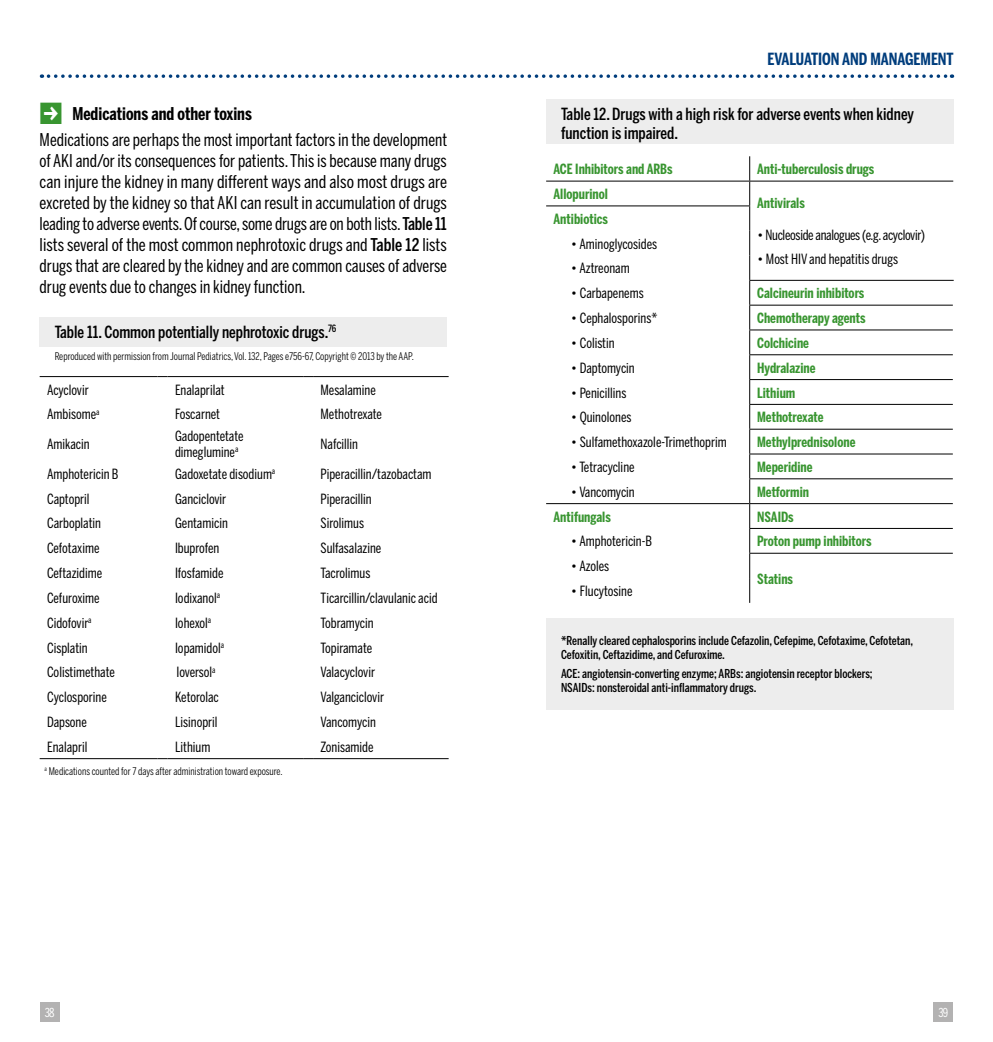
<style>
.page{position:relative;width:993px;height:1042px;background:#fff}
.page>*{position:absolute;margin:0;border:0;box-sizing:border-box;transform-origin:0 0}
.t1{font:17.5px/21px "Benton Sans Compressed";color:#000;text-align:justify}
.t2{font:700 17.5px "Benton Sans Compressed";color:#000}
.t3{font:500 16.62px/19.2px "Benton Sans Compressed";color:#000}
.t4{font:700 16.62px "Benton Sans Compressed";color:#003d7c}
.t5{font:14px/15.8px "Benton Sans Compressed";color:#000}
.t6{font:700 14px "Benton Sans Compressed";color:#389530}
.t7{font:14px "Benton Sans Compressed";letter-spacing:-.02em;color:#000}
.t8{font:500 12.25px/14px "Benton Sans Compressed";color:#000}
.t9{font:12.25px "Benton Sans Compressed";color:#fff}
.t10{font:10.5px "Benton Sans Compressed";color:#000}
.s1{font-family:"Mini Pics Directional SA";font-weight:400;font-size:26.25px;color:#389530}
.s2{font-weight:500}
</style>
<div class="page">
<div style="left:40px;top:1002px;width:20px;height:20px;background:#b3b2b2"></div>
<div style="left:933px;top:1002px;width:19px;height:20px;background:#b3b2b2"></div>
<svg style="left:48px;top:74px;width:904px;height:4px"></svg>
<div style="left:40px;top:317px;width:407px;height:30px;background:#ededed"></div>
<div style="left:546px;top:99px;width:406px;height:45px;background:#ededed"></div>
<div style="left:546px;top:619px;width:406px;height:91px;background:#ededed"></div>
<hr style="left:40px;top:758px;width:118px;height:1px;background:#000">
<hr style="left:167px;top:758px;width:136px;height:1px;background:#000">
<hr style="left:313px;top:758px;width:135px;height:1px;background:#000">
<hr style="left:40px;top:376px;width:118px;height:1px;background:#000">
<hr style="left:167px;top:376px;width:136px;height:1px;background:#000">
<hr style="left:313px;top:376px;width:135px;height:1px;background:#000">
<svg style="left:952px;top:304px;width:1px;height:250px"></svg>
<hr style="left:546px;top:181px;width:203px;height:1px;background:#000">
<hr style="left:749px;top:181px;width:203px;height:1px;background:#000">
<hr style="left:546px;top:205px;width:203px;height:1px;background:#000">
<hr style="left:749px;top:280px;width:204px;height:1px;background:#000">
<hr style="left:749px;top:305px;width:203px;height:1px;background:#000">
<hr style="left:749px;top:329px;width:203px;height:1px;background:#000">
<hr style="left:749px;top:354px;width:203px;height:1px;background:#000">
<hr style="left:749px;top:379px;width:203px;height:1px;background:#000">
<hr style="left:749px;top:404px;width:203px;height:1px;background:#000">
<hr style="left:749px;top:429px;width:203px;height:1px;background:#000">
<hr style="left:749px;top:453px;width:203px;height:1px;background:#000">
<hr style="left:749px;top:478px;width:203px;height:1px;background:#000">
<hr style="left:546px;top:503px;width:203px;height:1px;background:#000">
<hr style="left:749px;top:503px;width:203px;height:1px;background:#000">
<hr style="left:749px;top:528px;width:203px;height:1px;background:#000">
<hr style="left:749px;top:553px;width:203px;height:1px;background:#000">
<svg style="left:749px;top:156px;width:1px;height:447px"></svg>
<p class="t2" style="left:40px;top:103px;width:214px"><span class="s1">*</span> Medications and other toxins</p>
<p class="t1" style="left:40px;top:129px;width:409px">Medications are perhaps the most important factors in the development of AKI and/or its consequences for patients. This is because many drugs can injure the kidney in many different ways and also most drugs are excreted by the kidney so that AKI can result in accumulation of drugs leading to adverse events. Of course, some drugs are on both lists. <span class="s2">Table 11 </span>lists several of the most common nephrotoxic drugs and <span class="s2">Table 12</span> lists drugs that are cleared by the kidney and are common causes of adverse drug events due to changes in kidney function.</p>
<p class="t3" style="left:55px;top:322px;width:283px">Table 11. Common potentially nephrotoxic drugs.<sup>76</sup></p>
<p class="t10" style="left:55px;top:350px;width:360px">Reproduced with permission from Journal Pediatrics, Vol. 132, Pages e756-67, Copyright © 2013 by the AAP.</p>
<p class="t5" style="left:47px;top:381px;width:43px">Acyclovir</p>
<p class="t5" style="left:175px;top:381px;width:51px">Enalaprilat</p>
<p class="t5" style="left:320px;top:381px;width:57px">Mesalamine</p>
<p class="t5" style="left:47px;top:406px;width:54px">Ambisome<sup>a</sup></p>
<p class="t5" style="left:175px;top:406px;width:47px">Foscarnet</p>
<p class="t5" style="left:320px;top:406px;width:63px">Methotrexate</p>
<p class="t5" style="left:47px;top:436px;width:44px">Amikacin</p>
<p class="t5" style="left:175px;top:428px;width:70px">Gadopentetate dimeglumine<sup>a</sup></p>
<p class="t5" style="left:320px;top:436px;width:39px">Nafcillin</p>
<p class="t5" style="left:47px;top:466px;width:73px">Amphotericin B</p>
<p class="t5" style="left:175px;top:466px;width:102px">Gadoxetate disodium<sup>a</sup></p>
<p class="t5" style="left:320px;top:466px;width:112px">Piperacillin/tazobactam</p>
<p class="t5" style="left:47px;top:490px;width:44px">Captopril</p>
<p class="t5" style="left:175px;top:490px;width:53px">Ganciclovir</p>
<p class="t5" style="left:320px;top:490px;width:53px">Piperacillin</p>
<p class="t5" style="left:47px;top:515px;width:55px">Carboplatin</p>
<p class="t5" style="left:175px;top:515px;width:54px">Gentamicin</p>
<p class="t5" style="left:320px;top:515px;width:45px">Sirolimus</p>
<p class="t5" style="left:47px;top:540px;width:54px">Cefotaxime</p>
<p class="t5" style="left:175px;top:540px;width:46px">Ibuprofen</p>
<p class="t5" style="left:320px;top:540px;width:62px">Sulfasalazine</p>
<p class="t5" style="left:47px;top:565px;width:57px">Ceftazidime</p>
<p class="t5" style="left:175px;top:565px;width:50px">Ifosfamide</p>
<p class="t5" style="left:320px;top:565px;width:51px">Tacrolimus</p>
<p class="t5" style="left:47px;top:590px;width:54px">Cefuroxime</p>
<p class="t5" style="left:175px;top:590px;width:47px">Iodixanol<sup>a</sup></p>
<p class="t5" style="left:320px;top:590px;width:118px">Ticarcillin/clavulanic acid</p>
<p class="t5" style="left:47px;top:615px;width:46px">Cidofovir<sup>a</sup></p>
<p class="t5" style="left:175px;top:615px;width:38px">Iohexol<sup>a</sup></p>
<p class="t5" style="left:320px;top:615px;width:55px">Tobramycin</p>
<p class="t5" style="left:47px;top:639px;width:42px">Cisplatin</p>
<p class="t5" style="left:175px;top:639px;width:50px">Iopamidol<sup>a</sup></p>
<p class="t5" style="left:320px;top:639px;width:53px">Topiramate</p>
<p class="t5" style="left:47px;top:664px;width:69px">Colistimethate</p>
<p class="t5" style="left:176px;top:664px;width:41px">Ioversol<sup>a</sup></p>
<p class="t5" style="left:320px;top:664px;width:56px">Valacyclovir</p>
<p class="t5" style="left:47px;top:689px;width:61px">Cyclosporine</p>
<p class="t5" style="left:175px;top:689px;width:45px">Ketorolac</p>
<p class="t5" style="left:320px;top:689px;width:65px">Valganciclovir</p>
<p class="t5" style="left:47px;top:714px;width:41px">Dapsone</p>
<p class="t5" style="left:175px;top:714px;width:44px">Lisinopril</p>
<p class="t5" style="left:320px;top:714px;width:57px">Vancomycin</p>
<p class="t5" style="left:47px;top:739px;width:42px">Enalapril</p>
<p class="t5" style="left:175px;top:739px;width:37px">Lithium</p>
<p class="t5" style="left:320px;top:739px;width:54px">Zonisamide</p>
<p class="t10" style="left:45px;top:764px;width:239px"><sup>a</sup> Medications counted for 7 days after administration toward exposure.</p>
<p class="t4" style="left:767px;top:48px;width:188px">EVALUATION AND MANAGEMENT</p>
<p class="t3" style="left:561px;top:104px;width:354px">Table 12. Drugs with a high risk for adverse events when kidney function is impaired.</p>
<p class="t6" style="left:553px;top:160px;width:120px">ACE Inhibitors and ARBs</p>
<p class="t6" style="left:756px;top:160px;width:119px">Anti-tuberculosis drugs</p>
<p class="t6" style="left:553px;top:185px;width:56px">Allopurinol</p>
<p class="t6" style="left:756px;top:194px;width:49px">Antivirals</p>
<p class="t7" style="left:756px;top:226px;width:169px">• Nucleoside analogues (e.g. acyclovir)</p>
<p class="t5" style="left:756px;top:251px;width:142px">• Most HIV and hepatitis drugs</p>
<p class="t6" style="left:553px;top:210px;width:56px">Antibiotics</p>
<p class="t5" style="left:570px;top:236px;width:88px">• Aminoglycosides</p>
<p class="t5" style="left:570px;top:260px;width:60px">• Aztreonam</p>
<p class="t5" style="left:570px;top:285px;width:74px">• Carbapenems</p>
<p class="t6" style="left:756px;top:284px;width:109px">Calcineurin inhibitors</p>
<p class="t5" style="left:570px;top:310px;width:88px">• Cephalosporins*</p>
<p class="t6" style="left:756px;top:309px;width:110px">Chemotherapy agents</p>
<p class="t5" style="left:570px;top:335px;width:45px">• Colistin</p>
<p class="t6" style="left:756px;top:334px;width:53px">Colchicine</p>
<p class="t5" style="left:570px;top:360px;width:65px">• Daptomycin</p>
<p class="t6" style="left:756px;top:359px;width:60px">Hydralazine</p>
<p class="t5" style="left:570px;top:384px;width:57px">• Penicillins</p>
<p class="t6" style="left:756px;top:384px;width:40px">Lithium</p>
<p class="t5" style="left:570px;top:409px;width:62px">• Quinolones</p>
<p class="t6" style="left:756px;top:408px;width:68px">Methotrexate</p>
<p class="t5" style="left:570px;top:434px;width:157px">• Sulfamethoxazole-Trimethoprim</p>
<p class="t6" style="left:756px;top:433px;width:100px">Methylprednisolone</p>
<p class="t5" style="left:570px;top:459px;width:65px">• Tetracycline</p>
<p class="t6" style="left:756px;top:458px;width:57px">Meperidine</p>
<p class="t5" style="left:570px;top:484px;width:65px">• Vancomycin</p>
<p class="t6" style="left:756px;top:483px;width:53px">Metformin</p>
<p class="t6" style="left:553px;top:508px;width:59px">Antifungals</p>
<p class="t6" style="left:756px;top:508px;width:38px">NSAIDs</p>
<p class="t5" style="left:570px;top:533px;width:83px">• Amphotericin-B</p>
<p class="t6" style="left:756px;top:532px;width:116px">Proton pump inhibitors</p>
<p class="t5" style="left:570px;top:558px;width:40px">• Azoles</p>
<p class="t6" style="left:756px;top:570px;width:37px">Statins</p>
<p class="t5" style="left:570px;top:583px;width:63px">• Flucytosine</p>
<p class="t8" style="left:561px;top:633px;width:353px">*Renally cleared cephalosporins include Cefazolin, Cefepime, Cefotaxime, Cefotetan,<br>Cefoxitin, Ceftazidime, and Cefuroxime.</p>
<p class="t8" style="left:561px;top:666px;width:313px">ACE: angiotensin-converting enzyme; ARBs: angiotensin receptor blockers;</p>
<p class="t8" style="left:561px;top:680px;width:197px">NSAIDs: nonsteroidal anti-inflammatory drugs.</p>
<p class="t9" style="left:45px;top:1005px;width:11px">38</p>
<p class="t9" style="left:938px;top:1005px;width:11px">39</p>
</div>
